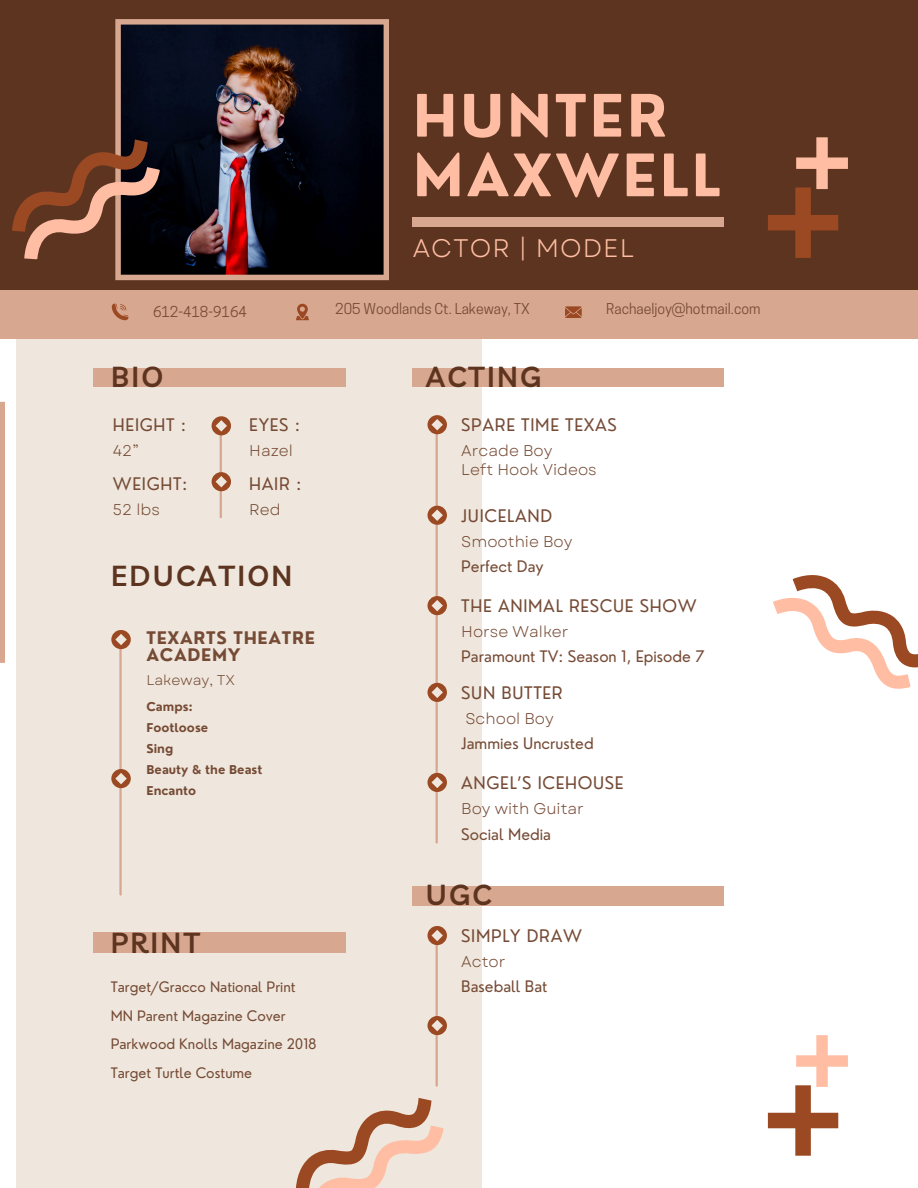
<style>
.page{position:relative;width:918px;height:1188px;background:#fff}
.page>*{position:absolute;margin:0;border:0;box-sizing:border-box;transform-origin:0 0}
.t1{font:700 57px/59.7px "Nourd";letter-spacing:.05em;color:#ffbea3}
.t2{font:600 28.2px "Livvic";letter-spacing:.08em;color:#5c3420}
.t3{font:25.35px "Garet";letter-spacing:.04em;color:#ffbea3}
.t4{font:16.95px "Nourd";letter-spacing:.04em;color:#764b36}
.t5{font:700 16.95px/17px "Nourd";letter-spacing:.04em;color:#764b36}
.t6{font:15.45px "Garet";color:#764b36}
.t7{font:15.45px "Nourd";color:#764b36}
.t8{font:14.1px "Nourd";color:#764b36}
.t9{font:14.1px "Cooper Hewitt";color:#764b36}
.t10{font:14.1px "Garet";color:#764b36}
.t11{font:700 11.85px "Nourd";color:#764b36}
</style>
<div class="page">
<div style="left:16px;top:309px;width:466px;height:879px;background:#efe7dd"></div>
<div style="left:0;top:0;width:918px;height:315px;background:#5c3420"></div>
<div style="left:0;top:291px;width:918px;height:48px;background:#d8a790"></div>
<svg style="left:565px;top:306px;width:17px;height:12px"></svg>
<svg style="left:296px;top:304px;width:12px;height:16px"></svg>
<hr style="left:436px;top:417px;width:2px;height:426px;background:#d8a790">
<hr style="left:436px;top:937px;width:2px;height:149px;background:#d8a790">
<hr style="left:119px;top:641px;width:3px;height:254px;background:#d8a790">
<hr style="left:220px;top:427px;width:2px;height:90px;background:#d8a790">
<svg style="left:112px;top:304px;width:17px;height:16px"></svg>
<div style="left:427px;top:683px;width:20px;height:19px;background:#9b4922;border-radius:50%"></div>
<div style="left:427px;top:926px;width:20px;height:19px;background:#9b4922;border-radius:50%"></div>
<div style="left:111px;top:630px;width:20px;height:19px;background:#9b4922;border-radius:50%"></div>
<div style="left:212px;top:416px;width:19px;height:19px;background:#9b4922;border-radius:50%"></div>
<div style="left:212px;top:472px;width:19px;height:19px;background:#9b4922;border-radius:50%"></div>
<div style="left:427px;top:773px;width:20px;height:19px;background:#9b4922;border-radius:50%"></div>
<div style="left:427px;top:1016px;width:20px;height:19px;background:#9b4922;border-radius:50%"></div>
<div style="left:111px;top:769px;width:20px;height:19px;background:#9b4922;border-radius:50%"></div>
<svg style="left:427px;top:596px;width:20px;height:19px"></svg>
<div style="left:427px;top:506px;width:20px;height:19px;background:#9b4922;border-radius:50%"></div>
<div style="left:427px;top:415px;width:20px;height:19px;background:#9b4922;border-radius:50%"></div>
<svg style="left:432px;top:687px;width:11px;height:11px"></svg>
<svg style="left:432px;top:930px;width:11px;height:11px"></svg>
<svg style="left:115px;top:634px;width:12px;height:11px"></svg>
<svg style="left:216px;top:420px;width:11px;height:12px"></svg>
<svg style="left:216px;top:476px;width:11px;height:11px"></svg>
<svg style="left:432px;top:777px;width:11px;height:11px"></svg>
<svg style="left:432px;top:1020px;width:11px;height:11px"></svg>
<svg style="left:115px;top:773px;width:12px;height:11px"></svg>
<svg style="left:432px;top:600px;width:11px;height:11px"></svg>
<svg style="left:432px;top:510px;width:11px;height:11px"></svg>
<svg style="left:432px;top:419px;width:11px;height:11px"></svg>
<svg style="left:115px;top:19px;width:274px;height:261px;background:#2f242a"></svg>
<div style="left:94px;top:932px;width:252px;height:21px;background:#d8a790"></div>
<div style="left:94px;top:368px;width:252px;height:19px;background:#d8a790"></div>
<div style="left:413px;top:886px;width:311px;height:20px;background:#d8a790"></div>
<div style="left:413px;top:368px;width:311px;height:19px;background:#d8a790"></div>
<div style="left:413px;top:217px;width:311px;height:10px;background:#d8a790"></div>
<svg style="left:296px;top:1098px;width:148px;height:90px"></svg>
<svg style="left:12px;top:133px;width:162px;height:131px"></svg>
<svg style="left:773px;top:575px;width:145px;height:114px"></svg>
<svg style="left:768px;top:1035px;width:80px;height:121px"></svg>
<svg style="left:768px;top:137px;width:80px;height:121px"></svg>
<div style="left:0;top:402px;width:5px;height:261px;background:#d8a790"></div>
<p class="t1" style="left:413px;top:85px;width:309px">HUNTER<br>MAXWELL</p>
<h1 class="t3" style="left:413px;top:230px;width:223px">ACTOR | MODEL</h1>
<p class="t9" style="left:153px;top:306px;width:95px">612-418-9164</p>
<p class="t9" style="left:335px;top:303px;width:196px">205 Woodlands Ct. Lakeway, TX</p>
<h3 class="t9" style="left:606px;top:303px;width:156px">Rachaeljoy@hotmail.com</h3>
<p class="t2" style="left:111px;top:359px;width:54px">BIO</p>
<p class="t2" style="left:426px;top:359px;width:117px">ACTING</p>
<p class="t4" style="left:113px;top:414px;width:75px">HEIGHT :</p>
<p class="t4" style="left:249px;top:414px;width:52px">EYES :</p>
<p class="t4" style="left:461px;top:414px;width:157px">SPARE TIME TEXAS</p>
<h5 class="t6" style="left:113px;top:439px;width:27px">42”</h5>
<p class="t6" style="left:249px;top:439px;width:45px">Hazel</p>
<p class="t4" style="left:113px;top:473px;width:76px">WEIGHT:</p>
<h2 class="t4" style="left:249px;top:473px;width:54px">HAIR :</h2>
<h5 class="t6" style="left:461px;top:439px;width:93px">Arcade Boy</h5>
<p class="t6" style="left:461px;top:458px;width:137px">Left Hook Videos</p>
<h2 class="t6" style="left:113px;top:498px;width:48px">52 lbs</h2>
<p class="t6" style="left:249px;top:498px;width:33px">Red</p>
<h5 class="t4" style="left:461px;top:505px;width:92px">JUICELAND</h5>
<h4 class="t6" style="left:461px;top:530px;width:113px">Smoothie Boy</h4>
<p class="t2" style="left:111px;top:557px;width:183px">EDUCATION</p>
<p class="t7" style="left:461px;top:557px;width:84px">Perfect Day</p>
<p class="t4" style="left:461px;top:595px;width:237px">THE ANIMAL RESCUE SHOW</p>
<p class="t5" style="left:147px;top:629px;width:170px">TEXARTS THEATRE<br>ACADEMY</p>
<p class="t10" style="left:147px;top:670px;width:90px">Lakeway, TX</p>
<p class="t11" style="left:147px;top:699px;width:47px">Camps:</p>
<p class="t11" style="left:147px;top:720px;width:63px">Footloose</p>
<h2 class="t11" style="left:147px;top:741px;width:28px">Sing</h2>
<h5 class="t11" style="left:147px;top:762px;width:117px">Beauty &amp; the Beast</h5>
<h6 class="t11" style="left:147px;top:783px;width:51px">Encanto</h6>
<p class="t6" style="left:461px;top:620px;width:109px">Horse Walker</p>
<p class="t7" style="left:461px;top:647px;width:245px">Paramount TV: Season 1, Episode 7</p>
<h5 class="t4" style="left:461px;top:682px;width:103px">SUN BUTTER</h5>
<p class="t6" style="left:465px;top:707px;width:90px">School Boy</p>
<p class="t7" style="left:461px;top:734px;width:134px">Jammies Uncrusted</p>
<p class="t4" style="left:461px;top:773px;width:164px">ANGEL’S ICEHOUSE</p>
<p class="t6" style="left:461px;top:798px;width:124px">Boy with Guitar</p>
<p class="t7" style="left:461px;top:824px;width:91px">Social Media</p>
<h5 class="t2" style="left:426px;top:877px;width:67px">UGC</h5>
<p class="t2" style="left:111px;top:925px;width:91px">PRINT</p>
<h5 class="t8" style="left:111px;top:978px;width:186px">Target/Gracco National Print</h5>
<p class="t8" style="left:111px;top:1007px;width:177px">MN Parent Magazine Cover</p>
<p class="t8" style="left:111px;top:1035px;width:208px">Parkwood Knolls Magazine 2018</p>
<p class="t8" style="left:111px;top:1064px;width:143px">Target Turtle Costume</p>
<p class="t4" style="left:461px;top:925px;width:122px">SIMPLY DRAW</p>
<p class="t6" style="left:461px;top:950px;width:46px">Actor</p>
<h2 class="t7" style="left:461px;top:977px;width:88px">Baseball Bat</h2>
</div>
